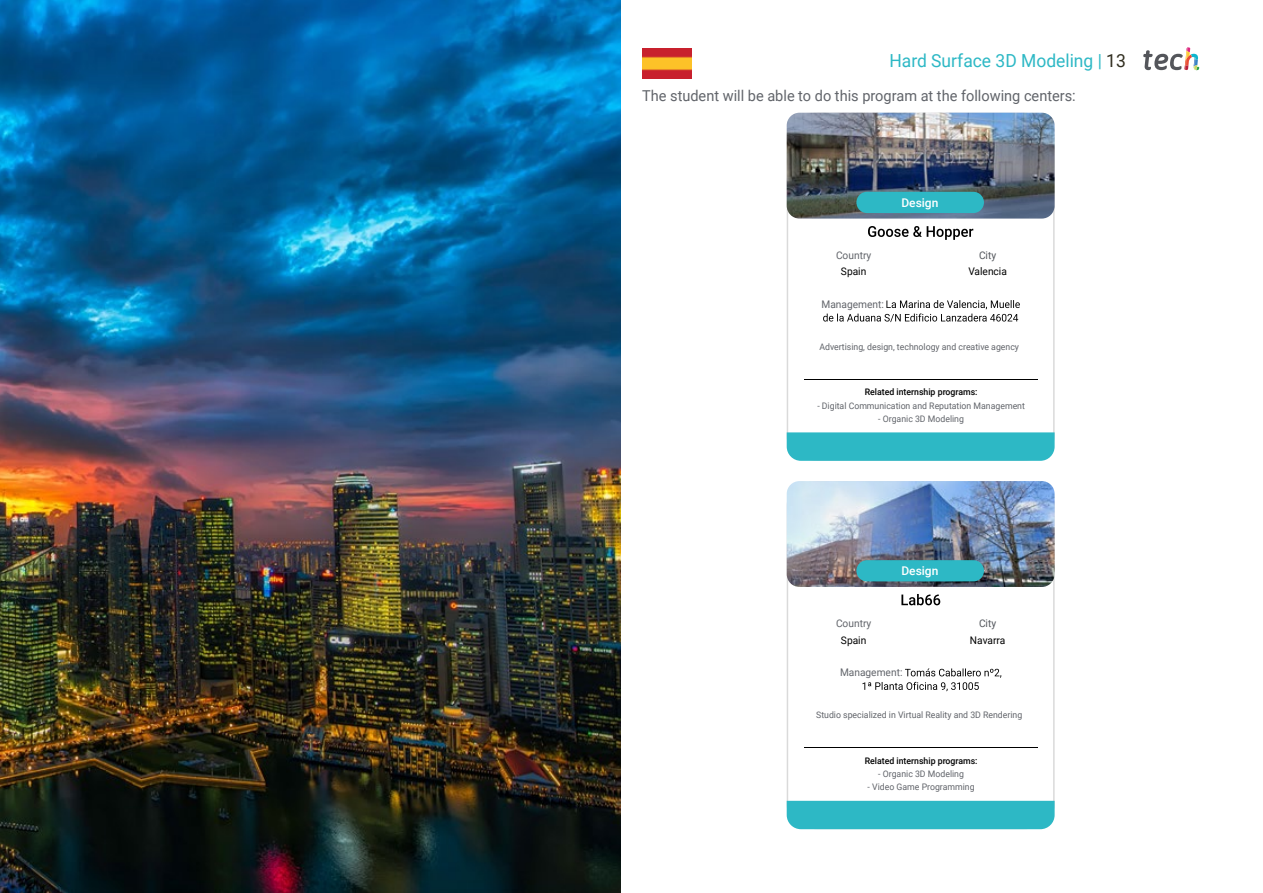
<style>
.page{position:relative;width:1263px;height:893px;background:#fff}
.page>*{position:absolute;margin:0;border:0;box-sizing:border-box;transform-origin:0 0}
.t1{font:18px "Roboto";color:#2db8c5}
.t2{font:15px "Roboto";color:#61646a}
.t3{font:500 12px "Roboto";color:#fff}
.t4{font:10.5px "Roboto";color:#61646a}
.t5{font:10.5px "Roboto";color:#000}
.t6{font:10.5px "Roboto";color:#52555b}
.t7{font:9px "Roboto";color:#61646a}
.t8{font:500 9px "Roboto";color:#000}
.s1{color:#312e20}
</style>
<div class="page">
<img style="left:0;top:0;width:621px;height:893px">
<svg style="left:1143px;top:47px;width:56px;height:24px"></svg>
<img style="left:642px;top:49px;width:49px;height:30px">
<svg style="left:786px;top:112px;width:269px;height:339px"></svg>
<img style="left:787px;top:113px;width:267px;height:106px">
<div style="left:856px;top:192px;width:128px;height:21px;background:#2db8c5;border-radius:11px"></div>
<hr style="left:804px;top:379px;width:233px;height:1px;background:#000">
<svg style="left:868px;top:226px;width:105px;height:14px"></svg>
<svg style="left:823px;top:300px;width:197px;height:22px"></svg>
<svg style="left:787px;top:432px;width:267px;height:29px;background:#33b9c6"></svg>
<svg style="left:786px;top:490px;width:269px;height:340px"></svg>
<img style="left:787px;top:481px;width:267px;height:106px">
<div style="left:856px;top:560px;width:128px;height:21px;background:#2db8c5;border-radius:11px"></div>
<hr style="left:804px;top:747px;width:233px;height:1px;background:#000">
<svg style="left:862px;top:668px;width:139px;height:23px"></svg>
<div style="left:787px;top:801px;width:267px;height:28px;background:#2db8c5"></div>
<svg style="left:901px;top:594px;width:39px;height:11px"></svg>
<h1 class="t1" style="left:889px;top:48px;width:238px">Hard Surface 3D Modeling | <span class="s1">13</span></h1>
<h2 class="t2" style="left:642px;top:86px;width:435px">The student will be able to do this program at the following centers:</h2>
<p class="t4" style="left:836px;top:248px;width:37px">Country</p>
<p class="t5" style="left:841px;top:264px;width:27px">Spain</p>
<h3 class="t3" style="left:901px;top:194px;width:39px">Design</h3>
<p class="t6" style="left:979px;top:248px;width:19px">City</p>
<p class="t5" style="left:968px;top:264px;width:40px">Valencia</p>
<p class="t4" style="left:821px;top:297px;width:64px">Management:</p>
<p class="t7" style="left:819px;top:340px;width:201px">Advertising, design, technology and creative agency</p>
<p class="t8" style="left:865px;top:386px;width:114px">Related internship programs:</p>
<p class="t7" style="left:817px;top:399px;width:209px">- Digital Communication and Reputation Management</p>
<p class="t7" style="left:878px;top:412px;width:87px">- Organic 3D Modeling</p>
<p class="t4" style="left:836px;top:616px;width:37px">Country</p>
<p class="t5" style="left:841px;top:632px;width:27px">Spain</p>
<h3 class="t3" style="left:901px;top:563px;width:39px">Design</h3>
<p class="t6" style="left:979px;top:616px;width:19px">City</p>
<p class="t5" style="left:970px;top:632px;width:37px">Navarra</p>
<p class="t4" style="left:840px;top:665px;width:64px">Management:</p>
<p class="t7" style="left:816px;top:709px;width:208px">Studio specialized in Virtual Reality and 3D Rendering</p>
<p class="t8" style="left:865px;top:754px;width:114px">Related internship programs:</p>
<p class="t7" style="left:878px;top:767px;width:87px">- Organic 3D Modeling</p>
<p class="t7" style="left:868px;top:781px;width:108px">- Video Game Programming</p>
</div>
